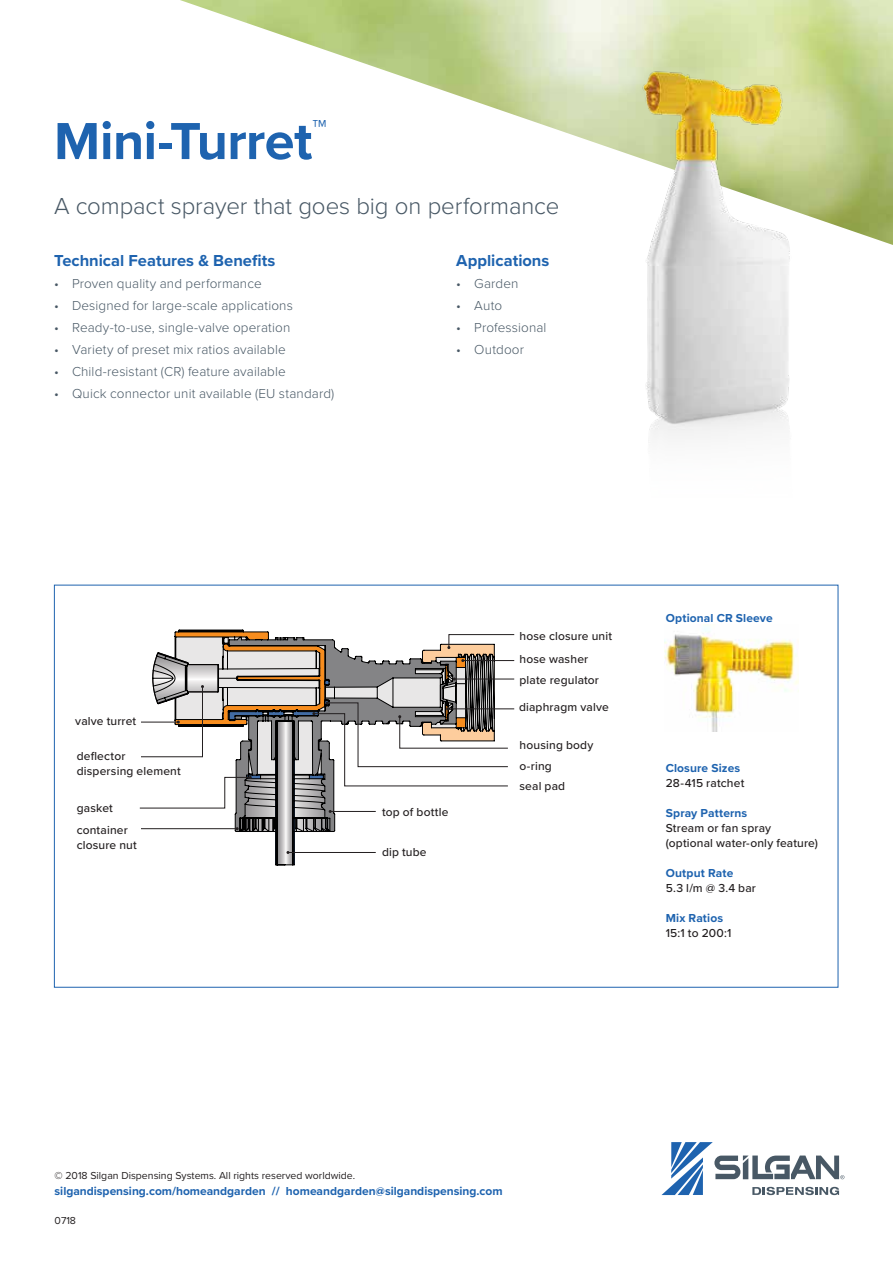
<style>
.page{position:relative;width:893px;height:1263px;background:#fff}
.page>*{position:absolute;margin:0;border:0;box-sizing:border-box;transform-origin:0 0}
.t1{font:700 54px "Proxima Nova";letter-spacing:-.01em;color:#1e63af}
.t2{font:300 24px "Proxima Nova";letter-spacing:-.005em;color:#485865}
.t3{font:700 16.5px "Proxima Nova";color:#1e63af}
.t4{font:300 13.5px "Proxima Nova";letter-spacing:.01em;color:#485865}
.t5{font:500 12px/15px "Proxima Nova";letter-spacing:.015em;color:#231f20}
.t6{font:700 12px "Proxima Nova";color:#1e63af}
.t7{font:10.5px "Proxima Nova";color:#231f20}
</style>
<div class="page">
<img style="left:180px;top:0;width:376px;height:129px">
<svg style="left:661px;top:1142px;width:183px;height:53px"></svg>
<img style="left:665px;top:624px;width:133px;height:108px">
<img style="left:556px;top:0;width:337px;height:439px">
<svg style="left:139px;top:632px;width:376px;height:233px"></svg>
<h1 class="t1" style="left:54px;top:101px;width:274px">Mini-Turret<sup>™</sup></h1>
<h2 class="t2" style="left:54px;top:188px;width:507px">A compact sprayer that goes big on performance</h2>
<p class="t3" style="left:54px;top:248px;width:223px">Technical Features &amp; Benefits</p>
<p class="t4" style="left:54px;top:274px;width:209px">• Proven quality and performance</p>
<p class="t4" style="left:54px;top:296px;width:240px">• Designed for large-scale applications</p>
<p class="t4" style="left:54px;top:318px;width:238px">• Ready-to-use, single-valve operation</p>
<p class="t4" style="left:54px;top:340px;width:233px">• Variety of preset mix ratios available</p>
<p class="t4" style="left:54px;top:362px;width:233px">• Child-resistant (CR) feature available</p>
<p class="t4" style="left:54px;top:384px;width:282px">• Quick connector unit available (EU standard)</p>
<p class="t3" style="left:456px;top:248px;width:95px">Applications</p>
<p class="t4" style="left:456px;top:274px;width:64px">• Garden</p>
<p class="t4" style="left:456px;top:296px;width:47px">• Auto</p>
<p class="t4" style="left:456px;top:318px;width:92px">• Professional</p>
<p class="t4" style="left:456px;top:340px;width:69px">• Outdoor</p>
<p class="t5" style="left:75px;top:713px;width:63px">valve turret</p>
<p class="t5" style="left:77px;top:748px;width:106px">deflector dispersing element</p>
<p class="t5" style="left:77px;top:796px;width:53px;line-height:22px">gasket container</p>
<p class="t5" style="left:77px;top:837px;width:62px">closure nut</p>
<p class="t5" style="left:382px;top:804px;width:68px">top of bottle</p>
<p class="t5" style="left:382px;top:844px;width:46px">dip tube</p>
<p class="t5" style="left:519px;top:624px;width:94px;line-height:23px">hose closure unit hose washer</p>
<p class="t5" style="left:519px;top:672px;width:81px">plate regulator</p>
<p class="t5" style="left:519px;top:699px;width:91px">diaphragm valve</p>
<p class="t5" style="left:519px;top:733px;width:75px;line-height:21.9px">housing body o-ring</p>
<p class="t5" style="left:519px;top:778px;width:47px">seal pad</p>
<p class="t6" style="left:666px;top:609px;width:109px">Optional CR Sleeve</p>
<p class="t6" style="left:666px;top:759px;width:76px">Closure Sizes</p>
<p class="t5" style="left:666px;top:775px;width:80px">28-415 ratchet</p>
<p class="t6" style="left:666px;top:804px;width:83px">Spray Patterns</p>
<p class="t5" style="left:666px;top:820px;width:154px">Stream or fan spray (optional water-only feature)</p>
<p class="t6" style="left:666px;top:864px;width:69px">Output Rate</p>
<p class="t5" style="left:666px;top:880px;width:92px">5.3 l/m @ 3.4 bar</p>
<p class="t6" style="left:666px;top:909px;width:59px">Mix Ratios</p>
<p class="t5" style="left:666px;top:925px;width:67px">15:1 to 200:1</p>
<p class="t7" style="left:55px;top:1168px;width:302px">© 2018 Silgan Dispensing Systems. All rights reserved worldwide.</p>
<p class="t6" style="left:55px;top:1182px;width:449px">silgandispensing.com/homeandgarden // homeandgarden@silgandispensing.com</p>
<p class="t7" style="left:55px;top:1213px;width:23px">0718</p>
</div>
